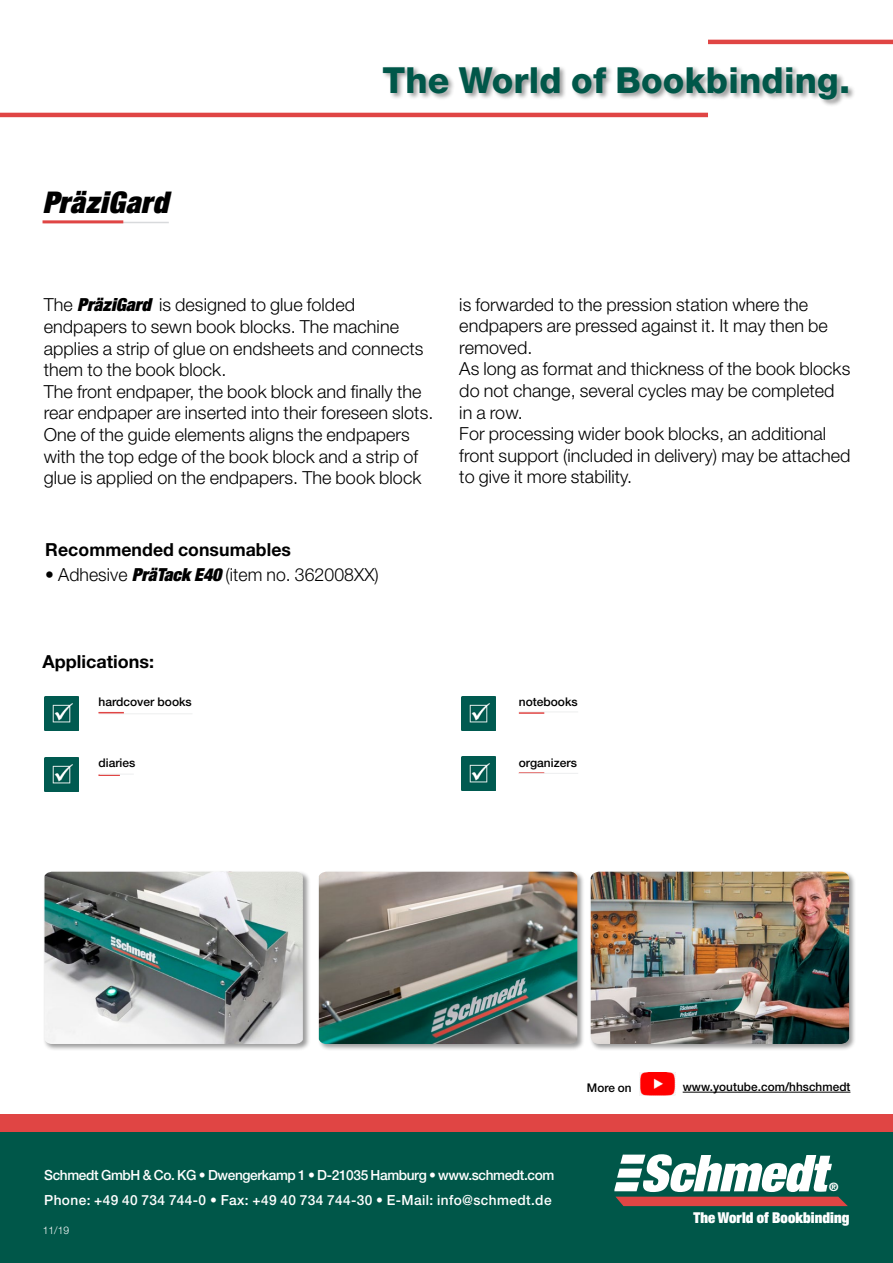
<style>
.page{position:relative;width:893px;height:1263px;background:#fff}
.page>*{position:absolute;margin:0;border:0;box-sizing:border-box;transform-origin:0 0}
.t1{font:800 36px "Helvetica Neue LT Std";letter-spacing:.005em;color:#005749}
.t2{font:italic 900 condensed 30px "Helvetica Neue LT Std";letter-spacing:.02em;color:#000}
.t3{font:300 18px/21.6px "Helvetica Neue LT Std";letter-spacing:.005em;color:#000}
.t4{font:700 18px "Helvetica Neue LT Std";letter-spacing:.005em;color:#000}
.t5{font:900 condensed 15px "Helvetica Neue LT Std";letter-spacing:.005em;color:#fefefe}
.t6{font:500 13.95px/25px "Helvetica Neue LT Std";letter-spacing:-.025em;color:#fff}
.t7{font:500 12px "Helvetica Neue LT Std";color:#000}
.t8{font:800 11.55px "Helvetica Neue LT Std";color:#fff}
.t9{font:300 10.5px "Helvetica Neue LT Std";color:#fff}
.s1{font-weight:900;font-style:italic;font-stretch:condensed}
</style>
<div class="page">
<div style="left:0;top:1131px;width:893px;height:132px;background:#005749"></div>
<div style="left:0;top:1114px;width:893px;height:17px;background:#e04544"></div>
<div style="left:382px;top:65px;width:474px;height:42px;background:#000;opacity:.4"></div>
<hr style="left:708px;top:40px;width:185px;height:4px;background:#e04544">
<hr style="left:0;top:113px;width:708px;height:4px;background:#e04544">
<hr style="left:44px;top:222px;width:125px;height:1px;background:#d8dadc">
<hr style="left:43px;top:220px;width:80px;height:3px;background:#e04544">
<img style="left:44px;top:697px;width:34px;height:34px">
<img style="left:461px;top:697px;width:34px;height:34px">
<svg style="left:614px;top:1154px;width:234px;height:52px"></svg>
<div style="left:43px;top:870px;width:267px;height:181px;background:#000;opacity:.4"></div>
<img style="left:45px;top:872px;width:258px;height:172px">
<div style="left:589px;top:870px;width:268px;height:181px;background:#000;opacity:.4"></div>
<img style="left:591px;top:872px;width:258px;height:172px">
<div style="left:317px;top:870px;width:268px;height:181px;background:#000;opacity:.4"></div>
<img style="left:319px;top:872px;width:258px;height:172px">
<hr style="left:683px;top:1092px;width:167px;height:1px;background:#000">
<img style="left:640px;top:1072px;width:35px;height:24px">
<img style="left:44px;top:757px;width:34px;height:34px">
<img style="left:461px;top:757px;width:34px;height:34px">
<hr style="left:519px;top:711px;width:59px;height:1px;background:#edeeef">
<hr style="left:519px;top:712px;width:25px;height:2px;background:#e04544">
<hr style="left:99px;top:713px;width:93px;height:1px;background:#edeeef">
<svg style="left:98px;top:712px;width:26px;height:1px"></svg>
<hr style="left:98px;top:774px;width:22px;height:2px;background:#e04544">
<hr style="left:100px;top:774px;width:34px;height:1px;background:#edeeef">
<hr style="left:519px;top:772px;width:25px;height:2px;background:#e04544">
<hr style="left:519px;top:773px;width:59px;height:1px;background:#edeeef">
<h2 class="t2" style="left:43px;top:183px;width:127px">PräziGard</h2>
<h1 class="t1" style="left:382px;top:59px;width:469px">The World of Bookbinding.</h1>
<p class="t3" style="left:44px;top:294px;width:391px">The <span class="s1">PräziGard</span> is designed to glue folded endpapers to sewn book blocks. The machine applies a strip of glue on endsheets and connects them to the book block.<br>The front endpaper, the book block and finally the rear endpaper are inserted into their foreseen slots.<br>One of the guide elements aligns the endpapers with the top edge of the book block and a strip of glue is applied on the endpapers. The book block</p>
<p class="t4" style="left:45px;top:539px;width:247px">Recommended consumables</p>
<p class="t3" style="left:45px;top:564px;width:335px">• Adhesive <span class="s1">PräTack E40</span> (item no. 362008XX)</p>
<p class="t3" style="left:459px;top:293px;width:393px">is forwarded to the pression station where the endpapers are pressed against it. It may then be removed.<br>As long as format and thickness of the book blocks do not change, several cycles may be completed in a row.<br>For processing wider book blocks, an additional front support (included in delivery) may be attached to give it more stability.</p>
<p class="t4" style="left:43px;top:650px;width:113px">Applications:</p>
<p class="t7" style="left:98px;top:694px;width:95px">hardcover books</p>
<p class="t7" style="left:98px;top:756px;width:38px">diaries</p>
<p class="t7" style="left:519px;top:694px;width:60px">notebooks</p>
<p class="t7" style="left:519px;top:755px;width:60px">organizers</p>
<p class="t7" style="left:587px;top:1080px;width:46px">More on</p>
<p class="t7" style="left:683px;top:1079px;width:169px">www.youtube.com/hhschmedt</p>
<p class="t6" style="left:44px;top:1162px;width:512px">Schmedt GmbH &amp; Co. KG • Dwengerkamp 1 • D-21035 Hamburg • www.schmedt.com<br>Phone: +49 40 734 744-0 • Fax: +49 40 734 744-30 • E-Mail: info@schmedt.de</p>
<p class="t9" style="left:43px;top:1224px;width:28px">11/19</p>
<p class="t8" style="left:829px;top:1180px;width:11px">®</p>
<p class="t5" style="left:693px;top:1208px;width:157px">The World of Bookbinding</p>
</div>
